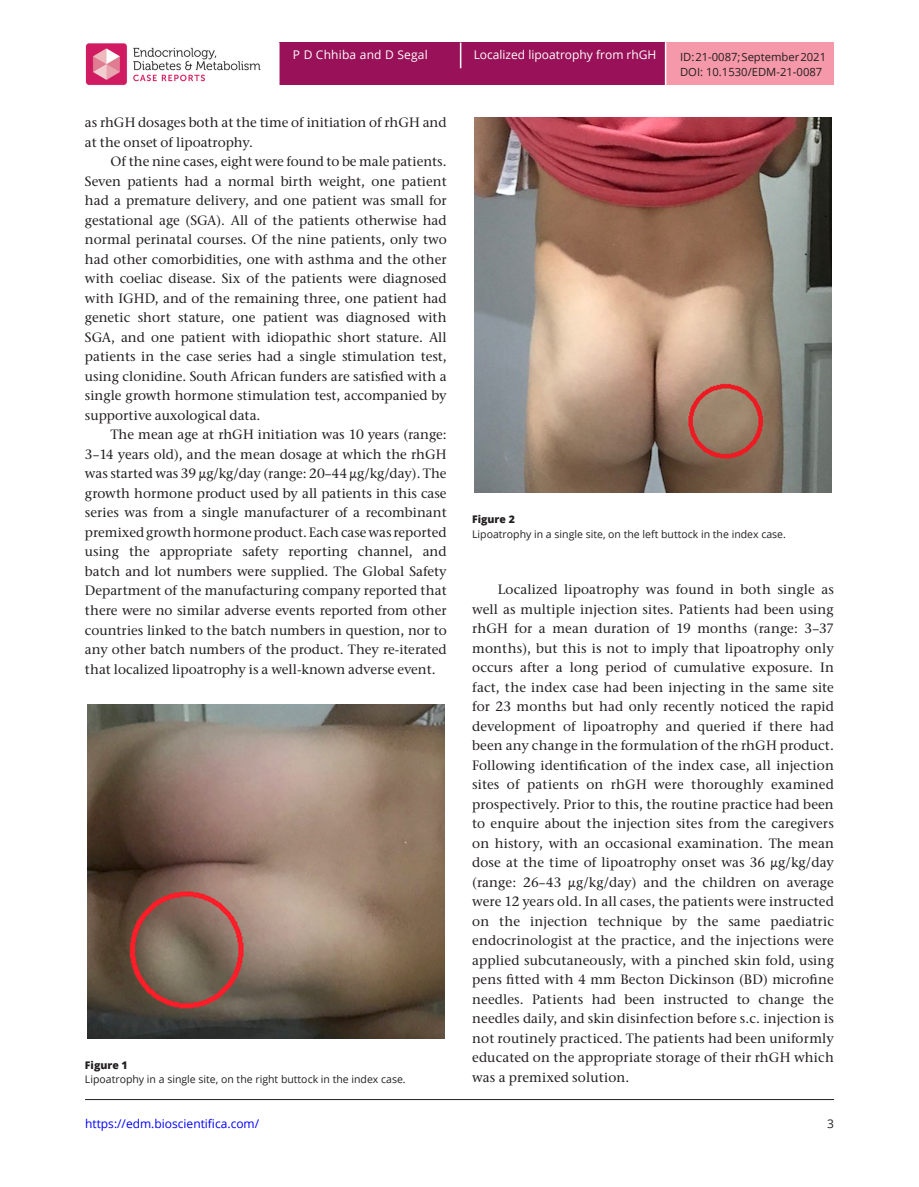
<style>
.page{position:relative;width:919px;height:1187px;background:#fff}
.page>*{position:absolute;margin:0;border:0;box-sizing:border-box;transform-origin:0 0}
.TXI{font:500 13.5px/19.5px "Stone Serif ITC Pro";color:#231f20;text-align:justify}
.TXT{font:500 13.5px/19.5px "Stone Serif ITC Pro";color:#231f20}
.t1{font:12px "Open Sans";color:#fff}
.t2{font:12px "Open Sans";color:#00f}
.t3{font:12px "Open Sans";color:#231f20}
.t4{font:11.25px/14.5px "Open Sans";color:#231f20}
.FC{font:10.5px "Open Sans";color:#231f20}
.FC-2{font:800 10.5px "Open Sans";color:#231f20}
.s1{font-family:"STIX Two Text"}
</style>
<div class="page">
<div style="left:279px;top:43px;width:385px;height:42px;background:#991259"></div>
<div style="left:666px;top:43px;width:167px;height:42px;background:#f598a9"></div>
<svg style="left:460px;top:43px;width:1px;height:25px"></svg>
<img style="left:85px;top:43px;width:176px;height:42px">
<hr style="left:85px;top:1099px;width:749px;height:1px;background:#231f20">
<img style="left:87px;top:704px;width:357px;height:334px">
<img style="left:474px;top:117px;width:357px;height:375px">
<p class="t1" style="left:293px;top:47px;width:136px">P D Chhiba and D Segal</p>
<p class="t4" style="left:680px;top:50px;width:147px">ID: 21-0087; September 2021<br>DOI: 10.1530/EDM-21-0087</p>
<p class="t1" style="left:473px;top:47px;width:184px">Localized lipoatrophy from rhGH</p>
<p class="TXT" style="left:85px;top:113px;width:363px">as rhGH dosages both at the time of initiation of rhGH and at the onset of lipoatrophy.</p>
<p class="TXI" style="left:85px;top:152px;width:363px;text-indent:26px">Of the nine cases, eight were found to be male patients.<br>Seven patients had a normal birth weight, one patient had a premature delivery, and one patient was small for gestational age (SGA). All of the patients otherwise had normal perinatal courses. Of the nine patients, only two had other comorbidities, one with asthma and the other with coeliac disease. Six of the patients were diagnosed with IGHD, and of the remaining three, one patient had genetic short stature, one patient was diagnosed with SGA, and one patient with idiopathic short stature. All patients in the case series had a single stimulation test, using clonidine. South African funders are satisfied with a single growth hormone stimulation test, accompanied by supportive auxological data.</p>
<p class="TXI" style="left:85px;top:425px;width:363px;text-indent:26px">The mean age at rhGH initiation was 10 years (range:<br>3–14 years old), and the mean dosage at which the rhGH was started was 39 <span class="s1">μ</span>g/kg/day (range: 20–44 <span class="s1">μ</span>g/kg/day). The growth hormone product used by all patients in this case series was from a single manufacturer of a recombinant premixed growth hormone product. Each case was reported using the appropriate safety reporting channel, and batch and lot numbers were supplied. The Global Safety Department of the manufacturing company reported that there were no similar adverse events reported from other countries linked to the batch numbers in question, nor to any other batch numbers of the product. They re-iterated that localized lipoatrophy is a well-known adverse event.</p>
<p class="FC-2" style="left:85px;top:1056px;width:44px">Figure 1</p>
<p class="FC" style="left:85px;top:1072px;width:322px">Lipoatrophy in a single site, on the right buttock in the index case.</p>
<p class="FC-2" style="left:472px;top:511px;width:44px">Figure 2</p>
<p class="FC" style="left:472px;top:526px;width:315px">Lipoatrophy in a single site, on the left buttock in the index case.</p>
<p class="TXI" style="left:472px;top:579px;width:363px;text-indent:26px">Localized lipoatrophy was found in both single as well as multiple injection sites. Patients had been using rhGH for a mean duration of 19 months (range: 3–37 months), but this is not to imply that lipoatrophy only occurs after a long period of cumulative exposure. In fact, the index case had been injecting in the same site for 23 months but had only recently noticed the rapid development of lipoatrophy and queried if there had been any change in the formulation of the rhGH product.<br>Following identification of the index case, all injection sites of patients on rhGH were thoroughly examined prospectively. Prior to this, the routine practice had been to enquire about the injection sites from the caregivers on history, with an occasional examination. The mean dose at the time of lipoatrophy onset was 36 <span class="s1">μ</span>g/kg/day (range: 26–43 <span class="s1">μ</span>g/kg/day) and the children on average were 12 years old. In all cases, the patients were instructed on the injection technique by the same paediatric endocrinologist at the practice, and the injections were applied subcutaneously, with a pinched skin fold, using pens fitted with 4 mm Becton Dickinson (BD) microfine needles. Patients had been instructed to change the needles daily, and skin disinfection before s.c. injection is not routinely practiced. The patients had been uniformly educated on the appropriate storage of their rhGH which was a premixed solution.</p>
<p class="t2" style="left:85px;top:1115px;width:176px">https://edm.bioscientifica.com/</p>
<p class="t3" style="left:827px;top:1115px;width:8px">3</p>
</div>
